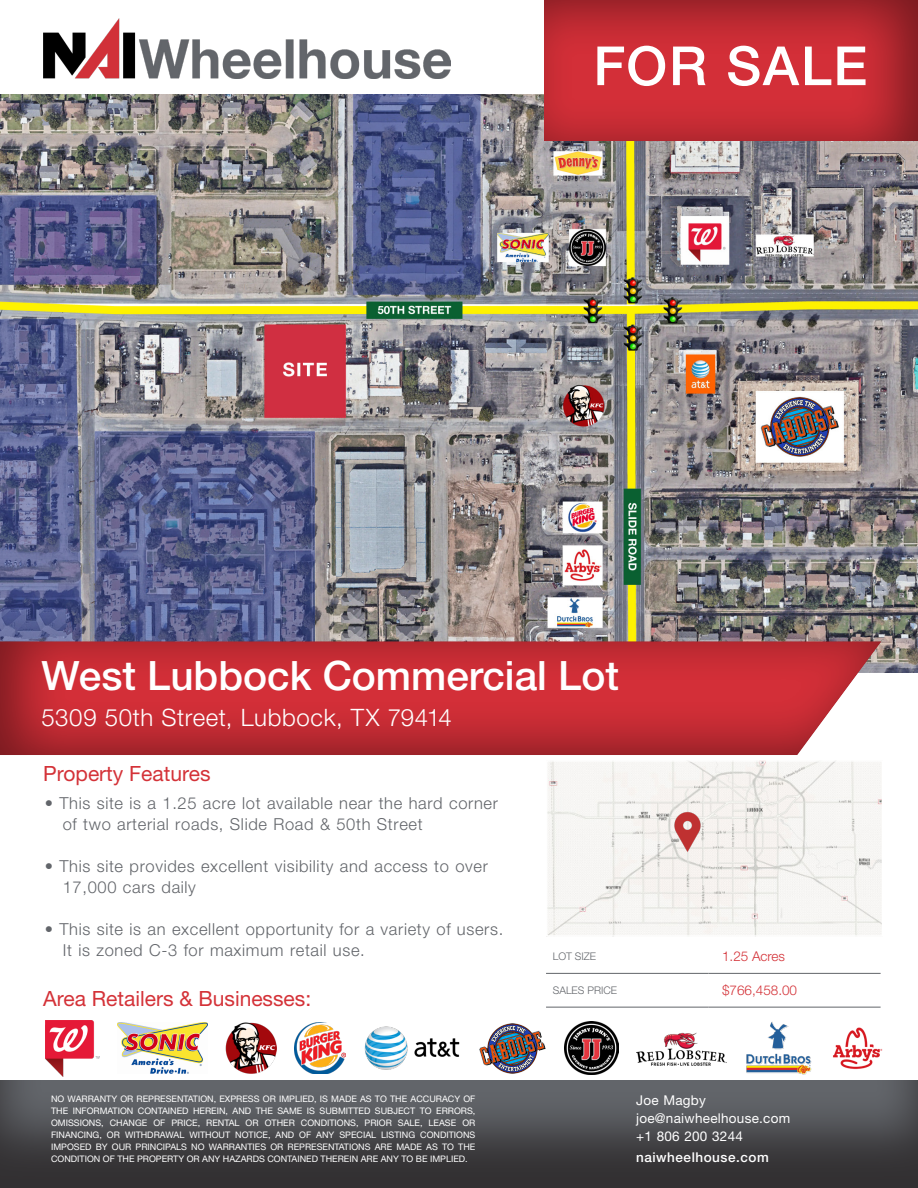
<style>
.page{position:relative;width:918px;height:1188px;background:#fff}
.page>*{position:absolute;margin:0;border:0;box-sizing:border-box;transform-origin:0 0}
.t1{font:500 54px "Helvetica Neue LT Std";letter-spacing:.03em;color:#fff}
.t2{font:500 40.5px "Helvetica Neue LT Std";color:#fff}
.t3{font:300 24px "Helvetica Neue LT Std";letter-spacing:.025em;color:#fff}
.t4{font:21px "Helvetica Neue LT Std";color:#d43238}
.Subhead{font:300 16.5px/21px "Helvetica Neue LT Std";letter-spacing:.04em;color:#62656a}
.t5{font:13.5px "Helvetica Neue LT Std";letter-spacing:.02em;color:#fff}
.t6{font:300 13.5px "Helvetica Neue LT Std";color:#d43238}
.t7{font:500 13.5px "Helvetica Neue LT Std";letter-spacing:.04em;color:#fff}
.t8{font:300 10.5px "Helvetica Neue LT Std";color:#62656a}
.t9{font:9px/12.1px "Helvetica Neue LT Std";color:#fff;text-align:justify}
</style>
<div class="page">
<div style="left:0;top:1078px;width:918px;height:110px;background:#231f20;opacity:.75"></div>
<img style="left:0;top:94px;width:918px;height:578px">
<hr style="left:546px;top:973px;width:163px;height:1px;background:#62656a">
<hr style="left:709px;top:973px;width:172px;height:1px;background:#62656a">
<hr style="left:546px;top:1007px;width:163px;height:1px;background:#62656a">
<hr style="left:709px;top:1007px;width:172px;height:1px;background:#62656a">
<img style="left:548px;top:762px;width:333px;height:173px">
<img style="left:663px;top:807px;width:49px;height:48px">
<div style="left:0;top:639px;width:884px;height:121px;background:#231f20;opacity:.5"></div>
<img style="left:46px;top:1020px;width:53px;height:56px">
<img style="left:117px;top:1023px;width:90px;height:51px">
<img style="left:225px;top:1023px;width:51px;height:51px">
<img style="left:294px;top:1023px;width:51px;height:51px">
<img style="left:364px;top:1026px;width:96px;height:44px">
<img style="left:479px;top:1023px;width:67px;height:51px">
<img style="left:565px;top:1022px;width:53px;height:53px">
<img style="left:636px;top:1032px;width:90px;height:33px">
<img style="left:746px;top:1022px;width:66px;height:53px">
<img style="left:833px;top:1027px;width:50px;height:43px">
<div style="left:542px;top:0;width:376px;height:143px;background:#231f20;opacity:.51"></div>
<img style="left:43px;top:18px;width:407px;height:60px">
<p class="t1" style="left:593px;top:34px;width:276px">FOR SALE</p>
<p class="t2" style="left:41px;top:651px;width:579px">West Lubbock Commercial Lot</p>
<p class="t3" style="left:41px;top:702px;width:412px">5309 50th Street, Lubbock, TX 79414</p>
<p class="t4" style="left:43px;top:761px;width:169px">Property Features</p>
<p class="Subhead" style="left:63px;top:792px;width:437px;text-indent:-18px">• This site is a 1.25 acre lot available near the hard corner of two arterial roads, Slide Road &amp; 50th Street</p>
<p class="Subhead" style="left:63px;top:855px;width:427px;text-indent:-18px">• This site provides excellent visibility and access to over<br>17,000 cars daily</p>
<p class="Subhead" style="left:63px;top:918px;width:442px;text-indent:-18px">• This site is an excellent opportunity for a variety of users.<br>It is zoned C-3 for maximum retail use.</p>
<p class="t4" style="left:43px;top:986px;width:269px">Area Retailers &amp; Businesses:</p>
<p class="t9" style="left:51px;top:1092px;width:426px">NO WARRANTY OR REPRESENTATION, EXPRESS OR IMPLIED, IS MADE AS TO THE ACCURACY OF THE INFORMATION CONTAINED HEREIN, AND THE SAME IS SUBMITTED SUBJECT TO ERRORS, OMISSIONS, CHANGE OF PRICE, RENTAL OR OTHER CONDITIONS, PRIOR SALE, LEASE OR FINANCING, OR WITHDRAWAL WITHOUT NOTICE, AND OF ANY SPECIAL LISTING CONDITIONS IMPOSED BY OUR PRINCIPALS NO WARRANTIES OR REPRESENTATIONS ARE MADE AS TO THE CONDITION OF THE PROPERTY OR ANY HAZARDS CONTAINED THEREIN ARE ANY TO BE IMPLIED.</p>
<p class="t8" style="left:553px;top:950px;width:45px">LOT SIZE</p>
<p class="t6" style="left:722px;top:948px;width:65px">1.25 Acres</p>
<p class="t8" style="left:553px;top:984px;width:66px">SALES PRICE</p>
<p class="t6" style="left:722px;top:982px;width:77px">$766,458.00</p>
<p class="t5" style="left:636px;top:1092px;width:71px">Joe Magby</p>
<p class="t5" style="left:636px;top:1110px;width:156px">joe@naiwheelhouse.com</p>
<p class="t5" style="left:636px;top:1128px;width:108px">+1 806 200 3244</p>
<p class="t7" style="left:636px;top:1149px;width:134px">naiwheelhouse.com</p>
</div>
